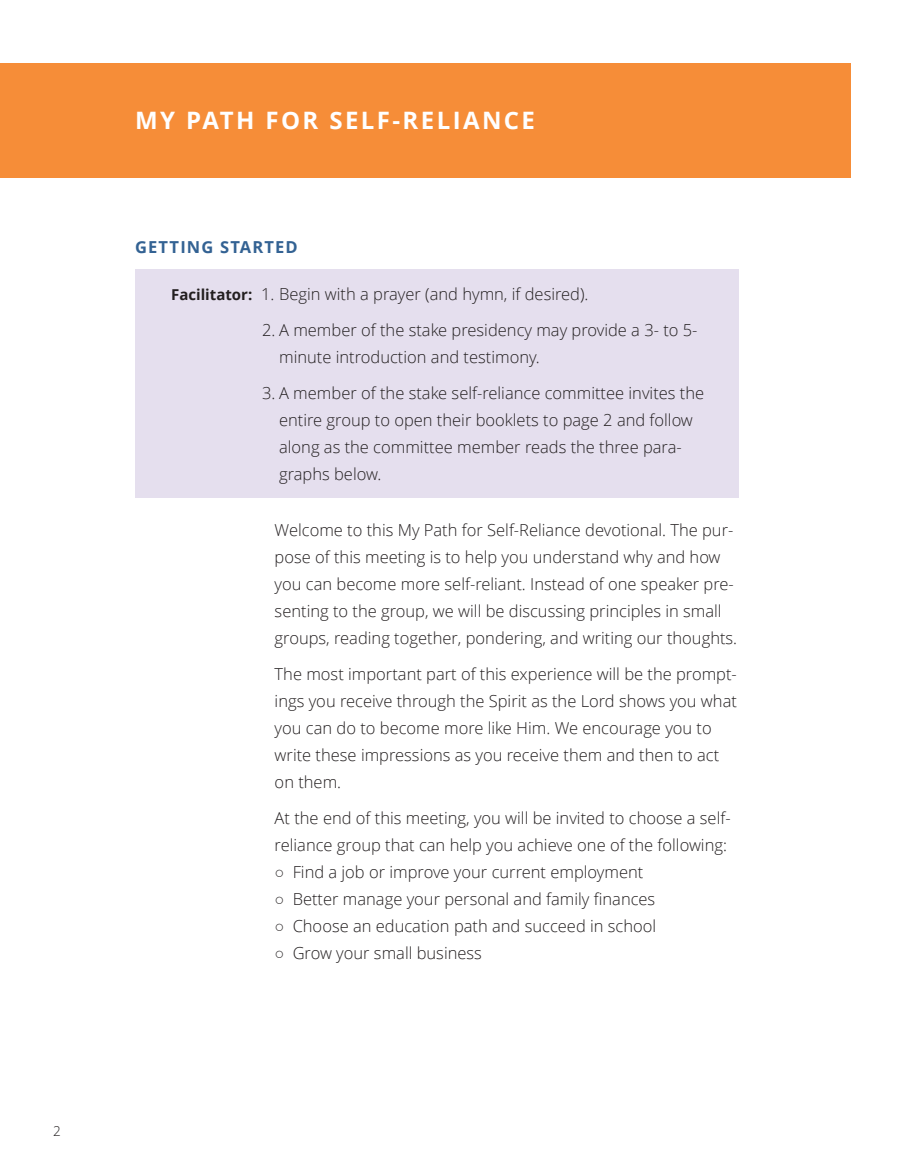
<style>
.page{position:relative;width:905px;height:1175px;background:#fff}
.page>*{position:absolute;margin:0;border:0;box-sizing:border-box;transform-origin:0 0}
.t1{font:700 24px "Zoramlds Lat";letter-spacing:.1em;color:#fff}
.t2{font:300 16.5px/27px "Zoramlds Lat";color:#231f20}
.t3{font:700 16.5px "Zoramlds Lat";letter-spacing:.07em;color:#336293}
.t4{font:300 13.5px "Zoramlds Lat";color:#231f20}
.s1{font-weight:700;font-size:15px}
</style>
<div class="page">
<div style="left:0;top:63px;width:850px;height:115px;background:#f68d38"></div>
<div style="left:135px;top:269px;width:603px;height:229px;background:#e5dfee"></div>
<p class="t4" style="left:53px;top:1121px;width:9px">2</p>
<h1 class="t1" style="left:135px;top:104px;width:401px">MY PATH FOR SELF-RELIANCE</h1>
<p class="t3" style="left:135px;top:235px;width:164px">GETTING STARTED</p>
<p class="t2" style="left:171px;top:280px;width:419px"><span class="s1">Facilitator:</span> 1. Begin with a prayer (and hymn, if desired).</p>
<p class="t2" style="left:279px;top:316px;width:420px;text-indent:-17px">2. A member of the stake presidency may provide a 3- to 5- minute introduction and testimony.</p>
<p class="t2" style="left:279px;top:379px;width:426px;text-indent:-17px">3. A member of the stake self-reliance committee invites the entire group to open their booklets to page 2 and follow along as the committee member reads the three para&shy;graphs below.</p>
<p class="t2" style="left:275px;top:516px;width:464px">Welcome to this My Path for Self-Reliance devotional. The pur&shy;pose of this meeting is to help you understand why and how you can become more self-reliant. Instead of one speaker pre&shy;senting to the group, we will be discussing principles in small groups, reading together, pondering, and writing our thoughts.</p>
<p class="t2" style="left:275px;top:660px;width:464px">The most important part of this experience will be the prompt&shy;ings you receive through the Spirit as the Lord shows you what you can do to become more like Him. We encourage you to write these impressions as you receive them and then to act on them.</p>
<p class="t2" style="left:275px;top:804px;width:457px">At the end of this meeting, you will be invited to choose a self&shy;reliance group that can help you achieve one of the following:</p>
<p class="t2" style="left:275px;top:858px;width:370px">○ Find a job or improve your current employment</p>
<p class="t2" style="left:275px;top:885px;width:382px">○ Better manage your personal and family finances</p>
<p class="t2" style="left:275px;top:912px;width:383px">○ Choose an education path and succeed in school</p>
<p class="t2" style="left:275px;top:939px;width:209px">○ Grow your small business</p>
</div>
